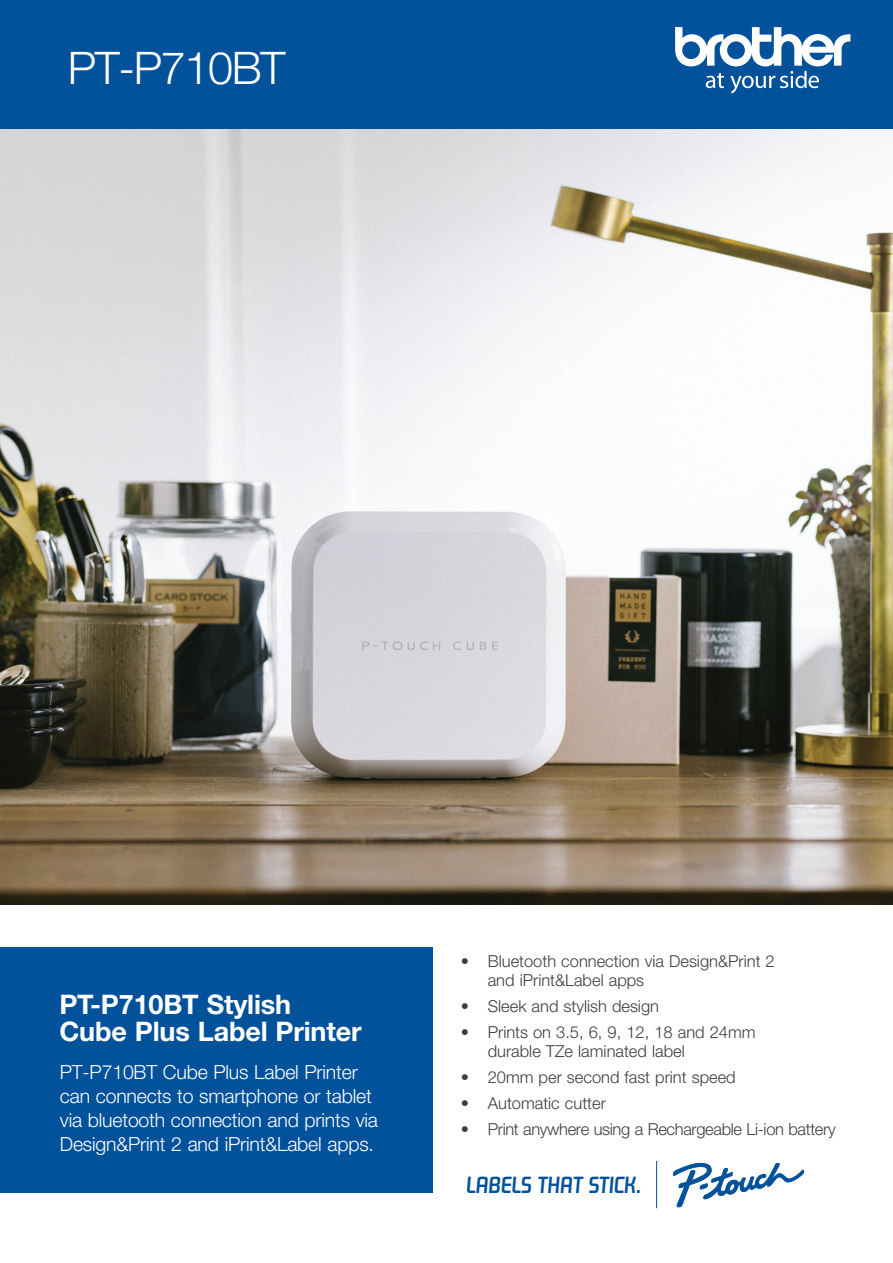
<style>
.page{position:relative;width:893px;height:1263px;background:#fff}
.page>*{position:absolute;margin:0;border:0;box-sizing:border-box;transform-origin:0 0}
.t1{font:300 45px "Helvetica Neue LT Std";letter-spacing:-.03em;color:#fff}
.t2{font:43.2px "Helvetica Neue LT Std";color:#fff}
.t3{font:700 27px "Helvetica Neue LT Std";letter-spacing:-.005em;color:#fff}
.t4{font:23.25px "Future Bugler";letter-spacing:-.005em;color:#01519b}
.t5{font:300 19.5px/24px "Helvetica Neue LT Std";letter-spacing:-.01em;color:#fff}
.t6{font:300 16.5px/19.5px "Helvetica Neue LT Std";color:#3e3e3f}
.t7{font:300 16.5px "Helvetica Neue LT Std";letter-spacing:-.02em;color:#3e3e3f}
</style>
<div class="page">
<img style="left:0;top:129px;width:893px;height:776px">
<div style="left:0;top:948px;width:432px;height:245px;background:#01519b"></div>
<hr style="left:656px;top:1161px;width:1px;height:47px;background:#01519b">
<svg style="left:673px;top:1163px;width:131px;height:44px"></svg>
<div style="left:0;top:0;width:893px;height:129px;background:#01519b"></div>
<svg style="left:675px;top:27px;width:175px;height:66px"></svg>
<p class="t2" style="left:44px;top:34px;width:226px">PT-P300BT</p>
<p class="t1" style="left:68px;top:40px;width:219px">PT-P710BT</p>
<p class="t3" style="left:59px;top:988px;width:233px">PT-P710BT Stylish</p>
<p class="t3" style="left:59px;top:1015px;width:304px">Cube Plus Label Printer</p>
<p class="t5" style="left:60px;top:1059px;width:320px">PT-P710BT Cube Plus Label Printer can connects to smartphone or tablet via bluetooth connection and prints via Design&amp;Print 2 and iPrint&amp;Label apps.</p>
<p class="t6" style="left:488px;top:951px;width:288px;text-indent:-27px">• Bluetooth connection via Design&amp;Print 2 and iPrint&amp;Label apps</p>
<p class="t6" style="left:461px;top:996px;width:200px">• Sleek and stylish design</p>
<p class="t6" style="left:488px;top:1022px;width:269px;text-indent:-27px">• Prints on 3.5, 6, 9, 12, 18 and 24mm durable TZe laminated label</p>
<p class="t6" style="left:461px;top:1067px;width:277px">• 20mm per second fast print speed</p>
<p class="t6" style="left:461px;top:1093px;width:147px">• Automatic cutter</p>
<p class="t7" style="left:461px;top:1119px;width:376px">• Print anywhere using a Rechargeable Li-ion battery</p>
<p class="t4" style="left:466px;top:1171px;width:177px">LABELS THAT STICK.</p>
</div>
